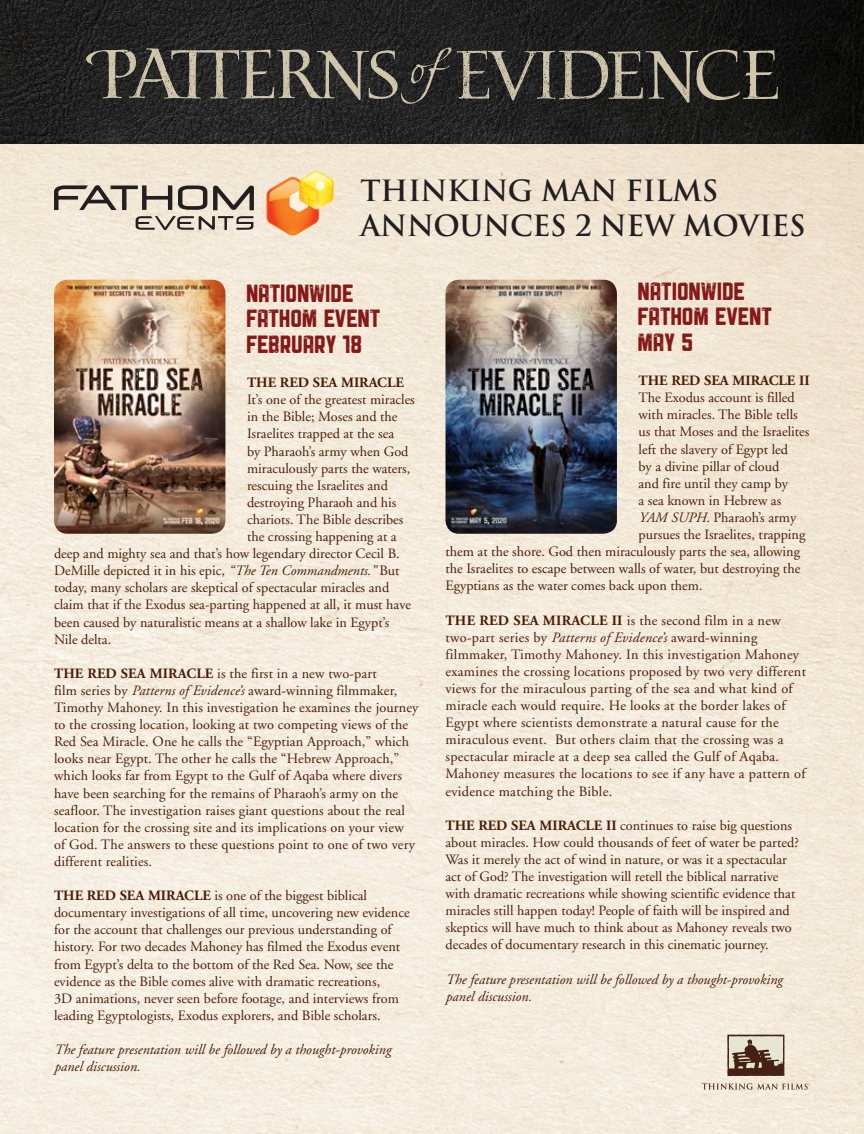
<style>
.page{position:relative;width:864px;height:1134px;background:#fff}
.page>*{position:absolute;margin:0;border:0;box-sizing:border-box;transform-origin:0 0}
.t1{font:700 28.5px/34.2px "Trajan Pro";letter-spacing:-.01em;color:#231f20}
.t2{font:27px/25.5px "Public Gothic Vintage";color:#861918}
.t3{font:14.25px/17.1px "Adobe Garamond";color:#4b1d0a}
.t4{font:14.25px/17.1px "Adobe Garamond";letter-spacing:.02em;color:#4b1d0a}
.t5{font:italic 14.25px/17.1px "Adobe Garamond";color:#4b1d0a}
.t6{font:700 14.25px "Adobe Garamond";color:#4b1d0a}
.s1{font-style:italic}
.s2{font-weight:700}
</style>
<div class="page">
<img style="left:0;top:0;width:864px;height:144px">
<svg style="left:86px;top:47px;width:692px;height:57px;background:#47443e"></svg>
<img style="left:54px;top:280px;width:171px;height:254px">
<img style="left:446px;top:280px;width:171px;height:254px">
<svg style="left:727px;top:1035px;width:58px;height:41px;background:#927e6e"></svg>
<svg style="left:702px;top:1083px;width:108px;height:7px"></svg>
<svg style="left:266px;top:171px;width:68px;height:64px;background:#f6ba72"></svg>
<svg style="left:178px;top:186px;width:29px;height:24px"></svg>
<svg style="left:213px;top:186px;width:41px;height:24px"></svg>
<svg style="left:54px;top:185px;width:118px;height:25px;background:#a9a196"></svg>
<svg style="left:136px;top:216px;width:117px;height:14px;background:#a9a196"></svg>
<h1 class="t1" style="left:361px;top:174px;width:447px">THINKING MAN FILMS<br>ANNOUNCES 2 NEW MOVIES</h1>
<h2 class="t2" style="left:247px;top:280px;width:136px">NATIONWIDE<br>FATHOM EVENT<br>FEBRUARY 18</h2>
<p class="t6" style="left:247px;top:375px;width:158px">THE RED SEA MIRACLE</p>
<p class="t3" style="left:247px;top:392px;width:169px">It’s one of the greatest miracles</p>
<p class="t3" style="left:247px;top:409px;width:152px">in the Bible; Moses and the</p>
<p class="t3" style="left:247px;top:426px;width:149px">Israelites trapped at the sea</p>
<p class="t3" style="left:247px;top:443px;width:163px">by Pharaoh’s army when God</p>
<p class="t3" style="left:247px;top:460px;width:165px">miraculously parts the waters,</p>
<p class="t3" style="left:247px;top:477px;width:142px">rescuing the Israelites and</p>
<p class="t3" style="left:247px;top:494px;width:151px">destroying Pharaoh and his</p>
<p class="t3" style="left:247px;top:511px;width:158px">chariots. The Bible describes</p>
<p class="t3" style="left:247px;top:528px;width:151px">the crossing happening at a</p>
<p class="t3" style="left:54px;top:545px;width:347px">deep and mighty sea and that’s how legendary director Cecil B.</p>
<p class="t3" style="left:54px;top:563px;width:347px">DeMille depicted it in his epic, <span class="s1">“The Ten Commandments.”</span> But</p>
<p class="t3" style="left:54px;top:580px;width:337px">today, many scholars are skeptical of spectacular miracles and</p>
<p class="t3" style="left:54px;top:597px;width:359px">claim that if the Exodus sea-parting happened at all, it must have</p>
<p class="t3" style="left:54px;top:614px;width:337px">been caused by naturalistic means at a shallow lake in Egypt’s</p>
<p class="t3" style="left:54px;top:631px;width:59px">Nile delta.</p>
<p class="t3" style="left:54px;top:665px;width:366px"><span class="s2">THE RED SEA MIRACLE</span> is the first in a new two-part<br>film series by <span class="s1">Patterns of Evidence’s</span> award-winning filmmaker, Timothy Mahoney. In this investigation he examines the journey to the crossing location, looking at two competing views of the Red Sea Miracle. One he calls the “Egyptian Approach,” which looks near Egypt. The other he calls the “Hebrew Approach,” which looks far from Egypt to the Gulf of Aqaba where divers have been searching for the remains of Pharaoh’s army on the seafloor. The investigation raises giant questions about the real location for the crossing site and its implications on your view of God. The answers to these questions point to one of two very different realities.</p>
<p class="t3" style="left:54px;top:887px;width:357px"><span class="s2">THE RED SEA MIRACLE</span> is one of the biggest biblical documentary investigations of all time, uncovering new evidence for the account that challenges our previous understanding of history. For two decades Mahoney has filmed the Exodus event from Egypt’s delta to the bottom of the Red Sea. Now, see the evidence as the Bible comes alive with dramatic recreations,<br>3D animations, never seen before footage, and interviews from leading Egyptologists, Exodus explorers, and Bible scholars.</p>
<p class="t5" style="left:54px;top:1042px;width:338px">The feature presentation will be followed by a thought-provoking panel discussion.</p>
<h2 class="t2" style="left:639px;top:278px;width:136px">NATIONWIDE<br>FATHOM EVENT<br>MAY 5</h2>
<p class="t6" style="left:639px;top:373px;width:173px">THE RED SEA MIRACLE II</p>
<p class="t3" style="left:639px;top:390px;width:158px">The Exodus account is filled</p>
<p class="t3" style="left:639px;top:407px;width:161px">with miracles. The Bible tells</p>
<p class="t3" style="left:639px;top:424px;width:172px">us that Moses and the Israelites</p>
<p class="t3" style="left:639px;top:441px;width:151px">left the slavery of Egypt led</p>
<p class="t3" style="left:639px;top:458px;width:142px">by a divine pillar of cloud</p>
<p class="t3" style="left:639px;top:475px;width:151px">and fire until they camp by</p>
<p class="t3" style="left:639px;top:492px;width:144px">a sea known in Hebrew as</p>
<p class="t3" style="left:639px;top:509px;width:159px"><span class="s1">YAM SUPH</span>. Pharaoh’s army</p>
<p class="t3" style="left:639px;top:526px;width:168px">pursues the Israelites, trapping</p>
<p class="t3" style="left:446px;top:543px;width:356px">them at the shore. God then miraculously parts the sea, allowing</p>
<p class="t3" style="left:446px;top:561px;width:356px">the Israelites to escape between walls of water, but destroying the</p>
<p class="t3" style="left:446px;top:578px;width:259px">Egyptians as the water comes back upon them.</p>
<p class="t4" style="left:446px;top:612px;width:362px"><span class="s2">THE RED SEA MIRACLE II</span> is the second film in a new two-part series by <span class="s1">Patterns of Evidence’s</span> award-winning filmmaker, Timothy Mahoney. In this investigation Mahoney examines the crossing locations proposed by two very different views for the miraculous parting of the sea and what kind of miracle each would require. He looks at the border lakes of Egypt where scientists demonstrate a natural cause for the miraculous event. But others claim that the crossing was a spectacular miracle at a deep sea called the Gulf of Aqaba.<br>Mahoney measures the locations to see if any have a pattern of evidence matching the Bible.</p>
<p class="t3" style="left:446px;top:817px;width:355px"><span class="s2">THE RED SEA MIRACLE II</span> continues to raise big questions about miracles. How could thousands of feet of water be parted?<br>Was it merely the act of wind in nature, or was it a spectacular act of God? The investigation will retell the biblical narrative with dramatic recreations while showing scientific evidence that miracles still happen today! People of faith will be inspired and skeptics will have much to think about as Mahoney reveals two decades of documentary research in this cinematic journey.</p>
<p class="t5" style="left:446px;top:971px;width:338px">The feature presentation will be followed by a thought-provoking panel discussion.</p>
</div>
